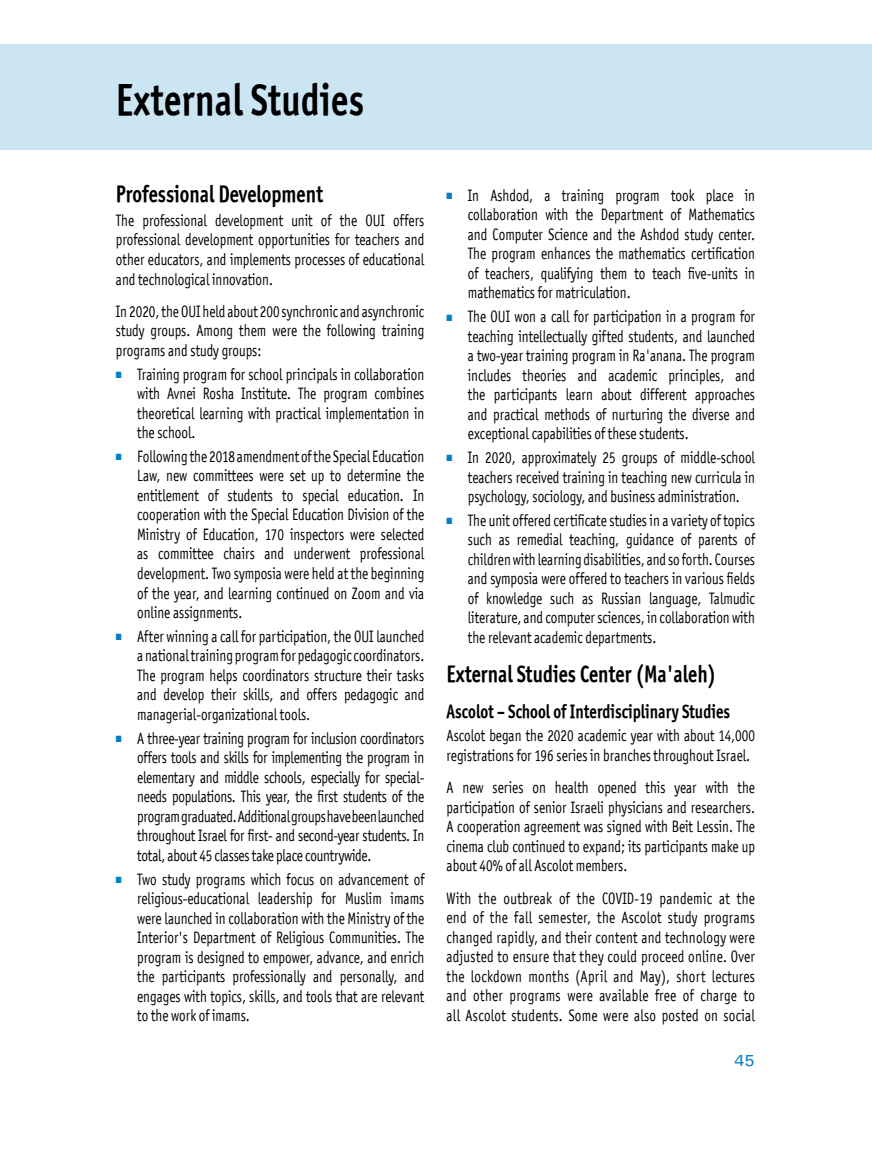
<style>
.page{position:relative;width:872px;height:1149px;background:#fff}
.page>*{position:absolute;margin:0;border:0;box-sizing:border-box;transform-origin:0 0}
.t1{font:45px "Officina Sans OSITCTT Bold";letter-spacing:.01em;color:#000;scale:.8 1}
.t2{font:24px "Officina Sans OSITCTT Bold";color:#000;scale:.8 1}
.t3{font:19.5px "Officina Sans OSITCTT Bold";color:#000;scale:.8 1}
.t4{font:19.5px "MF Narkis Tam";color:#007ec6}
.t5{font:16.5px/19.5px "Officina San ITC";color:#000;text-align:justify;scale:.8 1}
.s1{font-family:"Sucariot MF";font-weight:500;font-size:9px;color:#007ec6}
</style>
<div class="page">
<div style="left:0;top:44px;width:872px;height:106px;background:#cce5f3"></div>
<h1 class="t1" style="left:116px;top:72px;width:312px">External Studies</h1>
<h2 class="t2" style="left:116px;top:179px;width:260px">Professional Development</h2>
<p class="t5" style="left:116px;top:210px;width:387px">The professional development unit of the OUI offers professional development opportunities for teachers and other educators, and implements processes of educational and technological innovation.</p>
<p class="t5" style="left:116px;top:301px;width:387px">In 2020, the OUI held about 200 synchronic and asynchronic study groups. Among them were the following training programs and study groups:</p>
<p class="t5" style="left:137px;top:364px;width:360px;text-indent:-21px"><span class="s1">0</span> Training program for school principals in collaboration with Avnei Rosha Institute. The program combines theoretical learning with practical implementation in the school.</p>
<p class="t5" style="left:137px;top:446px;width:360px;text-indent:-21px"><span class="s1">0</span> Following the 2018 amendment of the Special Education Law, new committees were set up to determine the entitlement of students to special education. In cooperation with the Special Education Division of the Ministry of Education, 170 inspectors were selected as committee chairs and underwent professional development. Two symposia were held at the beginning of the year, and learning continued on Zoom and via online assignments.</p>
<p class="t5" style="left:137px;top:626px;width:360px;text-indent:-21px"><span class="s1">0</span> After winning a call for participation, the OUI launched a national training program for pedagogic coordinators.<br>The program helps coordinators structure their tasks and develop their skills, and offers pedagogic and managerial-organizational tools.</p>
<p class="t5" style="left:137px;top:728px;width:360px;text-indent:-21px"><span class="s1">0</span> A three-year training program for inclusion coordinators offers tools and skills for implementing the program in elementary and middle schools, especially for special&shy;needs populations. This year, the first students of the program graduated. Additional groups have been launched throughout Israel for first- and second-year students. In total, about 45 classes take place countrywide.</p>
<p class="t5" style="left:137px;top:868px;width:360px;text-indent:-21px"><span class="s1">0</span> Two study programs which focus on advancement of religious-educational leadership for Muslim imams were launched in collaboration with the Ministry of the Interior's Department of Religious Communities. The program is designed to empower, advance, and enrich the participants professionally and personally, and engages with topics, skills, and tools that are relevant to the work of imams.</p>
<p class="t5" style="left:468px;top:185px;width:360px;text-indent:-21px"><span class="s1">0</span> In Ashdod, a training program took place in collaboration with the Department of Mathematics and Computer Science and the Ashdod study center.<br>The program enhances the mathematics certification of teachers, qualifying them to teach five-units in mathematics for matriculation.</p>
<p class="t5" style="left:468px;top:306px;width:360px;text-indent:-21px"><span class="s1">0</span> The OUI won a call for participation in a program for teaching intellectually gifted students, and launched a two-year training program in Ra'anana. The program includes theories and academic principles, and the participants learn about different approaches and practical methods of nurturing the diverse and exceptional capabilities of these students.</p>
<p class="t5" style="left:468px;top:447px;width:360px;text-indent:-21px"><span class="s1">0</span> In 2020, approximately 25 groups of middle-school teachers received training in teaching new curricula in psychology, sociology, and business administration.</p>
<p class="t5" style="left:468px;top:510px;width:360px;text-indent:-21px"><span class="s1">0</span> The unit offered certificate studies in a variety of topics such as remedial teaching, guidance of parents of children with learning disabilities, and so forth. Courses and symposia were offered to teachers in various fields of knowledge such as Russian language, Talmudic literature, and computer sciences, in collaboration with the relevant academic departments.</p>
<h2 class="t2" style="left:446px;top:659px;width:338px">External Studies Center (Ma'aleh)</h2>
<p class="t3" style="left:446px;top:698px;width:356px">Ascolot – School of Interdisciplinary Studies</p>
<p class="t5" style="left:446px;top:725px;width:387px">Ascolot began the 2020 academic year with about 14,000 registrations for 196 series in branches throughout Israel.</p>
<p class="t5" style="left:446px;top:777px;width:387px">A new series on health opened this year with the participation of senior Israeli physicians and researchers.<br>A cooperation agreement was signed with Beit Lessin. The cinema club continued to expand; its participants make up about 40% of all Ascolot members.</p>
<p class="t5" style="left:446px;top:887px;width:387px">With the outbreak of the COVID-19 pandemic at the end of the fall semester, the Ascolot study programs changed rapidly, and their content and technology were adjusted to ensure that they could proceed online. Over the lockdown months (April and May), short lectures and other programs were available free of charge to all Ascolot students. Some were also posted on social</p>
<p class="t4" style="left:734px;top:1048px;width:22px">45</p>
</div>
